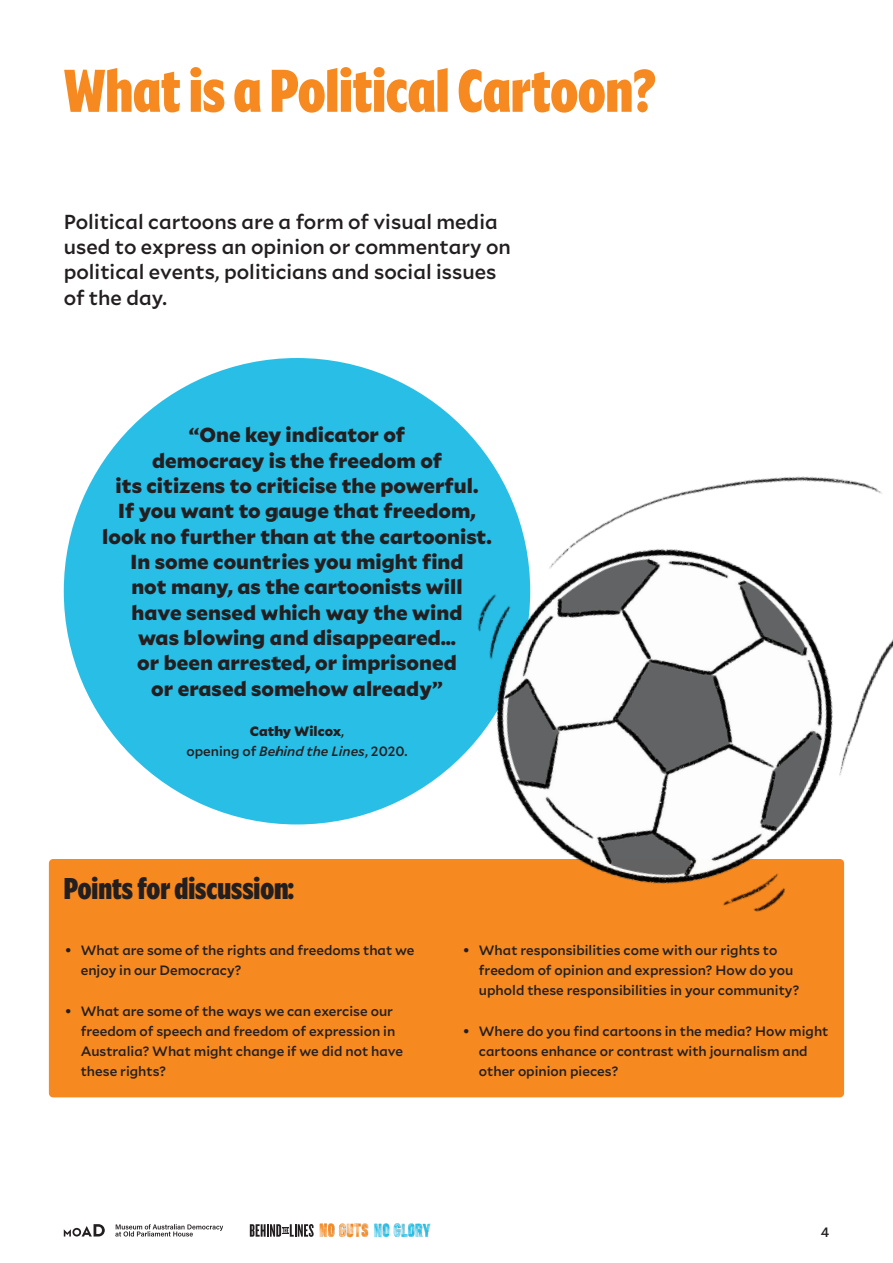
<style>
.page{position:relative;width:893px;height:1263px;background:#fff}
.page>*{position:absolute;margin:0;border:0;box-sizing:border-box;transform-origin:0 0}
.t1{font:900 60px "Mallory X Condensed";color:#f6891f}
.t2{font:900 30px "Mallory X Condensed";color:#231f20}
.t3{font:900 20.25px/25.3px "Mallory";color:#231f20;text-align:center}
.t4{font:500 20.25px/25.3px "Mallory";color:#231f20}
.t5{font:500 13.5px/20.2px "Mallory";color:#231f20}
.s1{font-weight:900}
.s2{font-style:italic}
</style>
<div class="page">
<svg style="left:64px;top:1224px;width:41px;height:12px"></svg>
<svg style="left:115px;top:1224px;width:108px;height:12px"></svg>
<svg style="left:250px;top:1224px;width:64px;height:13px"></svg>
<img style="left:319px;top:1223px;width:112px;height:15px">
<div style="left:64px;top:358px;width:466px;height:466px;background:#29bee6;border-radius:50%"></div>
<div style="left:49px;top:859px;width:795px;height:238px;background:#f6891f;border-radius:4px"></div>
<img style="left:406px;top:385px;width:487px;height:572px">
<h1 class="t1" style="left:64px;top:48px;width:594px">What is a Political Cartoon?</h1>
<h3 class="t4" style="left:64px;top:208px;width:449px">Political cartoons are a form of visual media used to express an opinion or commentary on political events, politicians and social issues of the day.</h3>
<p class="t3" style="left:102px;top:421px;width:391px">“One key indicator of<br>democracy is the freedom of<br>its citizens to criticise the powerful.<br>If you want to gauge that freedom, look no further than at the cartoonist.<br>In some countries you might find<br>not many, as the cartoonists will<br>have sensed which way the wind<br>was blowing and disappeared…<br>or been arrested, or imprisoned<br>or erased somehow already”</p>
<p class="t5" style="left:186px;top:720px;width:223px;text-align:center"><span class="s1">Cathy Wilcox</span>,<br>opening of <span class="s2">Behind the Lines</span>, 2020.</p>
<h2 class="t2" style="left:64px;top:867px;width:232px">Points for discussion:</h2>
<p class="t5" style="left:81px;top:939px;width:335px;text-indent:-16px">• What are some of the rights and freedoms that we enjoy in our Democracy?</p>
<p class="t5" style="left:81px;top:1000px;width:324px;text-indent:-16px">• What are some of the ways we can exercise our freedom of speech and freedom of expression in Australia? What might change if we did not have these rights?</p>
<p class="t5" style="left:479px;top:939px;width:322px;text-indent:-16px">• What responsibilities come with our rights to freedom of opinion and expression? How do you uphold these responsibilities in your community?</p>
<p class="t5" style="left:479px;top:1020px;width:351px;text-indent:-16px">• Where do you find cartoons in the media? How might cartoons enhance or contrast with journalism and other opinion pieces?</p>
<p class="t5" style="left:821px;top:1221px;width:10px">4</p>
</div>
